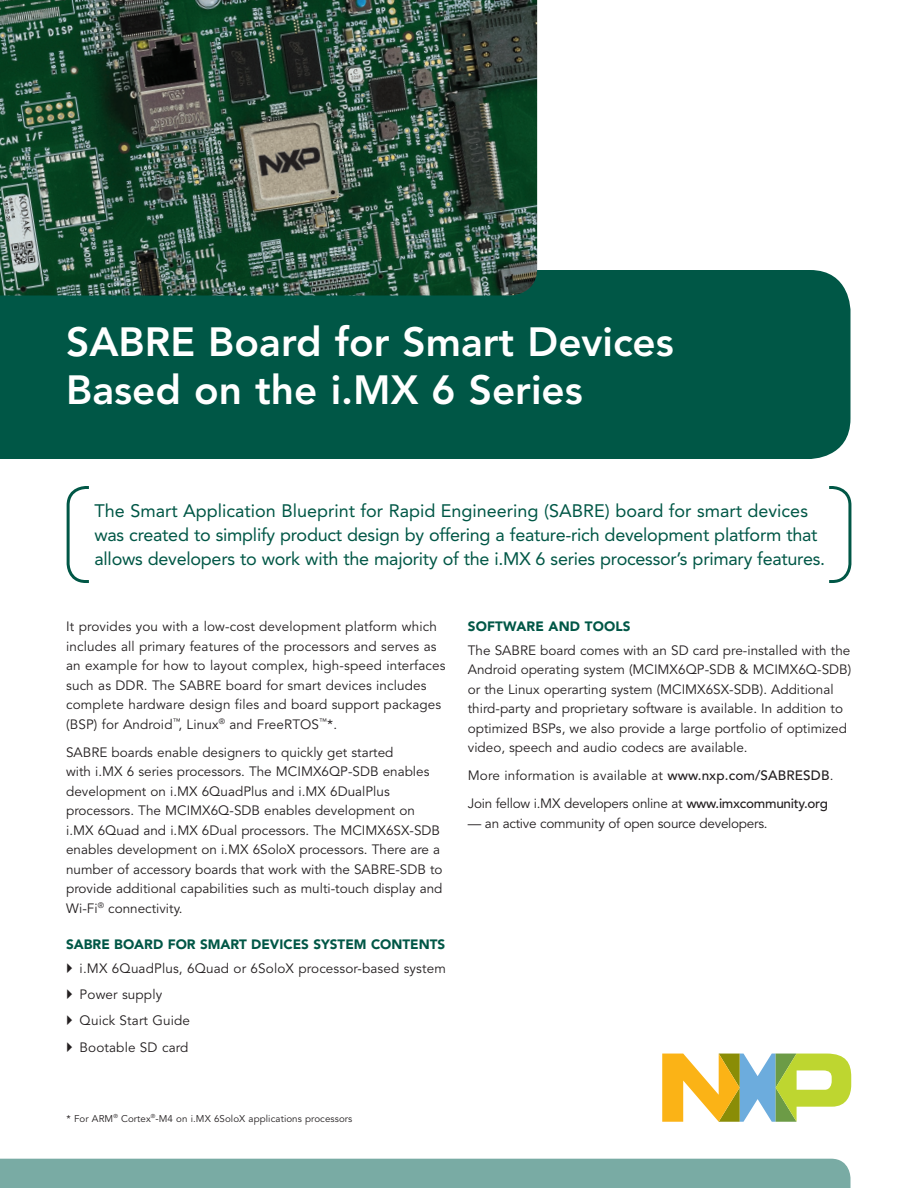
<style>
.page{position:relative;width:918px;height:1188px;background:#fff}
.page>*{position:absolute;margin:0;border:0;box-sizing:border-box;transform-origin:0 0}
.t1{font:800 40.5px/48.6px "Avenir LT Std";color:#fff}
.t2{font:18px/24px "Avenir LT Std";letter-spacing:-.015em;color:#005746}
.t3{font:13.5px/19.5px "Avenir LT Std";color:#231f20}
.t4{font:13.5px/28px "Avenir LT Std";letter-spacing:-.02em;color:#231f20}
.t5{font:900 13.5px "Avenir LT Std";color:#005746}
.t6{font:9.75px "Avenir LT Std";letter-spacing:.01em;color:#231f20}
.s1{font-weight:500}
</style>
<div class="page">
<svg style="left:662px;top:1054px;width:189px;height:68px"></svg>
<div style="left:0;top:1159px;width:850px;height:29px;background:#79aba4"></div>
<div style="left:0;top:270px;width:850px;height:189px;background:#005746"></div>
<svg style="left:66px;top:486px;width:786px;height:97px"></svg>
<img style="left:0;top:0;width:537px;height:296px">
<h1 class="t1" style="left:66px;top:317px;width:609px">SABRE Board for Smart Devices<br>Based on the i.MX 6 Series</h1>
<p class="t2" style="left:94px;top:499px;width:732px">The Smart Application Blueprint for Rapid Engineering (SABRE) board for smart devices was created to simplify product design by offering a feature-rich development platform that allows developers to work with the majority of the i.MX 6 series processor’s primary features.</p>
<p class="t3" style="left:66px;top:617px;width:381px">It provides you with a low-cost development platform which includes all primary features of the processors and serves as an example for how to layout complex, high-speed interfaces such as DDR. The SABRE board for smart devices includes complete hardware design files and board support packages (BSP) for Android<sup>™</sup>, Linux<sup>®</sup> and FreeRTOS<sup>™</sup>*.</p>
<p class="t3" style="left:66px;top:743px;width:378px">SABRE boards enable designers to quickly get started<br>with i.MX 6 series processors. The MCIMX6QP-SDB enables development on i.MX 6QuadPlus and i.MX 6DualPlus processors. The MCIMX6Q-SDB enables development on i.MX 6Quad and i.MX 6Dual processors. The MCIMX6SX-SDB enables development on i.MX 6SoloX processors. There are a number of accessory boards that work with the SABRE-SDB to provide additional capabilities such as multi-touch display and Wi-Fi<sup>®</sup> connectivity.</p>
<p class="t5" style="left:66px;top:936px;width:381px">SABRE BOARD FOR SMART DEVICES SYSTEM CONTENTS</p>
<p class="t3" style="left:80px;top:956px;width:368px;line-height:26.2px">i.MX 6QuadPlus, 6Quad or 6SoloX processor-based system<br>Power supply<br>Quick Start Guide<br>Bootable SD card</p>
<p class="t5" style="left:468px;top:618px;width:164px">SOFTWARE AND TOOLS</p>
<p class="t3" style="left:468px;top:641px;width:385px">The SABRE board comes with an SD card pre-installed with the Android operating system (MCIMX6QP-SDB &amp; MCIMX6Q-SDB) or the Linux operarting system (MCIMX6SX-SDB). Additional third-party and proprietary software is available. In addition to optimized BSPs, we also provide a large portfolio of optimized video, speech and audio codecs are available.</p>
<p class="t4" style="left:468px;top:762px;width:367px">More information is available at <span class="s1">www.nxp.com/SABRESDB</span>.<br>Join fellow i.MX developers online at <span class="s1">www.imxcommunity.org</span></p>
<p class="t4" style="left:468px;top:810px;width:301px">— an active community of open source developers.</p>
<p class="t6" style="left:67px;top:1113px;width:287px">* For ARM<sup>®</sup> Cortex<sup>®</sup>-M4 on i.MX 6SoloX applications processors</p>
</div>
